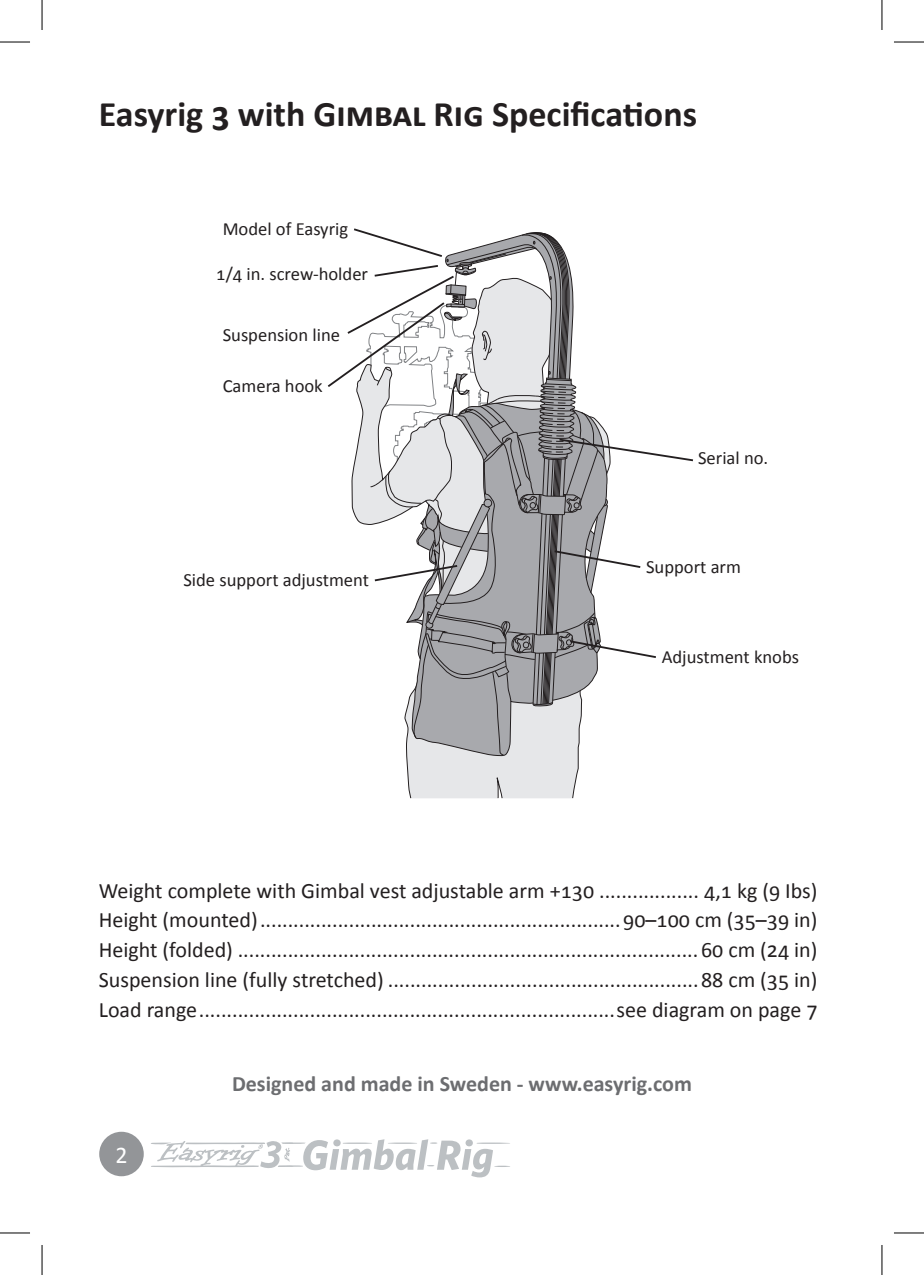
<style>
.page{position:relative;width:924px;height:1275px;background:#fff}
.page>*{position:absolute;margin:0;border:0;box-sizing:border-box;transform-origin:0 0}
.t1{font:700 36px "Calibri";color:#231f20}
.t2{font:24px "Calibri";color:#fff}
.t3{font:22px/29.8px "Calibri";color:#231f20;text-align:justify}
.t4{font:700 22px "Calibri";color:#6c6d70}
.t5{font:18.6px "Calibri";color:#231f20}
</style>
<div class="page">
<div style="left:99px;top:1131px;width:45px;height:45px;background:#939598;border-radius:50%"></div>
<svg style="left:151px;top:1139px;width:359px;height:38px"></svg>
<svg style="left:327px;top:228px;width:366px;height:571px"></svg>
<hr style="left:0;top:42px;width:30px;height:1px;background:#000">
<hr style="left:893px;top:42px;width:30px;height:1px;background:#000">
<hr style="left:0;top:1232px;width:30px;height:1px;background:#000">
<hr style="left:893px;top:1232px;width:30px;height:1px;background:#000">
<hr style="left:42px;top:0;width:1px;height:30px;background:#000">
<hr style="left:42px;top:1245px;width:1px;height:30px;background:#000">
<hr style="left:881px;top:0;width:1px;height:30px;background:#000">
<hr style="left:881px;top:1245px;width:1px;height:30px;background:#000">
<h1 class="t1" style="left:99px;top:91px;width:599px">Easyrig 3 with Gimbal Rig Specifications</h1>
<p class="t5" style="left:222px;top:217px;width:127px">Model of Easyrig</p>
<p class="t5" style="left:216px;top:262px;width:153px">1/4 in. screw-holder</p>
<p class="t5" style="left:222px;top:323px;width:119px">Suspension line</p>
<p class="t5" style="left:222px;top:374px;width:101px">Camera hook</p>
<p class="t5" style="left:183px;top:568px;width:187px">Side support adjustment</p>
<p class="t5" style="left:697px;top:446px;width:72px">Serial no.</p>
<p class="t5" style="left:645px;top:555px;width:96px">Support arm</p>
<p class="t5" style="left:661px;top:645px;width:139px">Adjustment knobs</p>
<p class="t3" style="left:99px;top:875px;width:720px">Weight complete with Gimbal vest adjustable arm +130 .................. 4,1 kg (9 Ibs)<br>Height (mounted).................................................................90–100 cm (35–39 in)<br>Height (folded) ...................................................................................60 cm (24 in)<br>Suspension line (fully stretched) ........................................................88 cm (35 in)<br>Load range...........................................................................see diagram on page 7</p>
<p class="t2" style="left:115px;top:1139px;width:14px">2</p>
<p class="t4" style="left:232px;top:1069px;width:461px">Designed and made in Sweden - www.easyrig.com</p>
</div>
